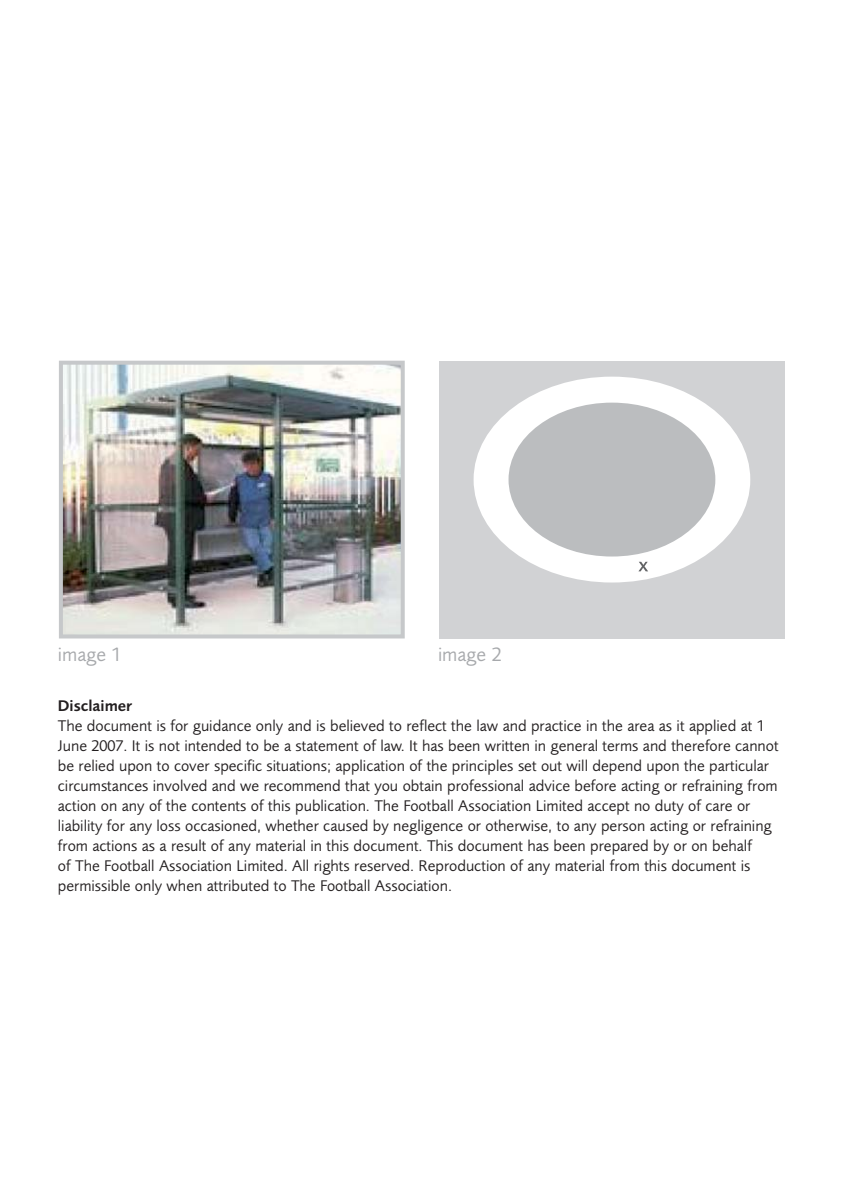
<style>
.page{position:relative;width:843px;height:1190px;background:#fff}
.page>*{position:absolute;margin:0;border:0;box-sizing:border-box;transform-origin:0 0}
.t1{font:20px "Foundry Sans";color:#a7a9ac}
.t2{font:16px/20px "Foundry Sans";color:#231f20}
.t3{font:600 16px "Foundry Sans";color:#231f20}
</style>
<div class="page">
<img style="left:59px;top:360px;width:726px;height:279px">
<p class="t1" style="left:58px;top:647px;width:65px">image 1</p>
<p class="t1" style="left:438px;top:647px;width:65px">image 2</p>
<p class="t3" style="left:58px;top:700px;width:76px">Disclaimer</p>
<p class="t2" style="left:58px;top:717px;width:722px">The document is for guidance only and is believed to reflect the law and practice in the area as it applied at 1<br>June 2007. It is not intended to be a statement of law. It has been written in general terms and therefore cannot be relied upon to cover specific situations; application of the principles set out will depend upon the particular circumstances involved and we recommend that you obtain professional advice before acting or refraining from action on any of the contents of this publication. The Football Association Limited accept no duty of care or liability for any loss occasioned, whether caused by negligence or otherwise, to any person acting or refraining from actions as a result of any material in this document. This document has been prepared by or on behalf<br>of The Football Association Limited. All rights reserved. Reproduction of any material from this document is permissible only when attributed to The Football Association.</p>
</div>
